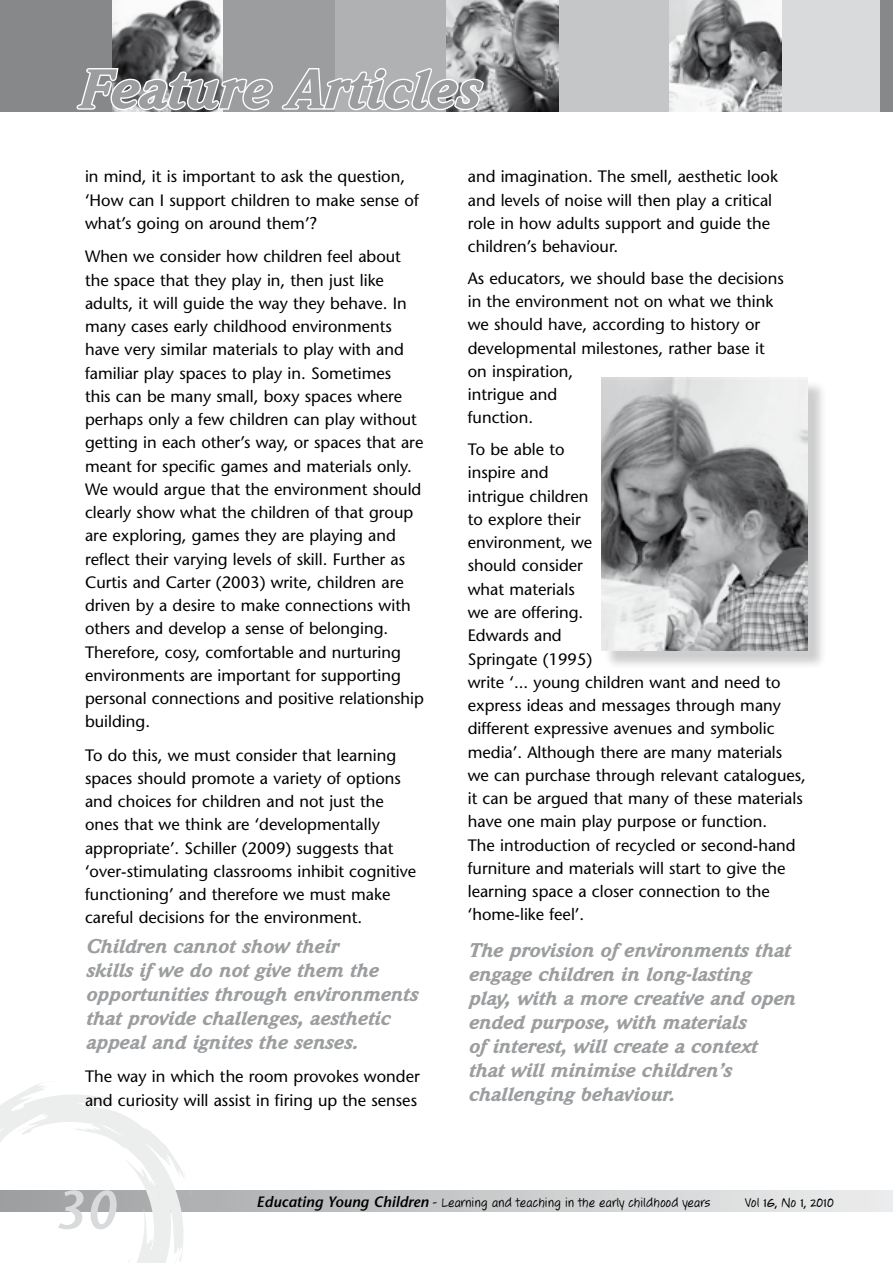
<style>
.page{position:relative;width:893px;height:1263px;background:#fff}
.page>*{position:absolute;margin:0;border:0;box-sizing:border-box;transform-origin:0 0}
.t1{font:italic 600 54px "Stone Sans";color:#d9dadb}
.t2{font:italic 900 19.5px/24px "Weidemann";color:#9b9d9f}
.t3{font:16.5px/23.2px "Stone Sans";color:#000}
.t4{font:15px "Jotting";color:#000}
.s1{font-family:"Stone Sans";font-weight:600;font-style:italic}
</style>
<div class="page">
<img style="left:112px;top:0;width:111px;height:112px">
<div style="left:0;top:0;width:112px;height:112px;background:#87888a"></div>
<div style="left:223px;top:0;width:112px;height:112px;background:#9b9d9f"></div>
<div style="left:335px;top:0;width:111px;height:112px;background:#b0b1b3"></div>
<div style="left:558px;top:0;width:112px;height:112px;background:#c5c6c7"></div>
<div style="left:781px;top:0;width:112px;height:112px;background:#d9dadb"></div>
<svg style="left:191px;top:1191px;width:702px;height:21px;background:#cdcecf"></svg>
<svg style="left:0;top:1083px;width:191px;height:180px"></svg>
<img style="left:446px;top:0;width:112px;height:112px">
<img style="left:670px;top:0;width:111px;height:112px">
<svg style="left:77px;top:68px;width:196px;height:42px"></svg>
<svg style="left:282px;top:68px;width:202px;height:42px"></svg>
<div style="left:880px;top:0;width:13px;height:112px;background:#87888a"></div>
<div style="left:603px;top:379px;width:223px;height:290px;background:#000;opacity:.2"></div>
<img style="left:601px;top:377px;width:207px;height:274px">
<p class="t3" style="left:85px;top:165px;width:335px">in mind, it is important to ask the question, ‘How can I support children to make sense of what’s going on around them’?</p>
<p class="t3" style="left:85px;top:245px;width:340px">When we consider how children feel about the space that they play in, then just like adults, it will guide the way they behave. In many cases early childhood environments have very similar materials to play with and familiar play spaces to play in. Sometimes<br>this can be many small, boxy spaces where perhaps only a few children can play without getting in each other’s way, or spaces that are meant for specific games and materials only.<br>We would argue that the environment should clearly show what the children of that group are exploring, games they are playing and reflect their varying levels of skill. Further as Curtis and Carter (2003) write, children are driven by a desire to make connections with others and develop a sense of belonging.<br>Therefore, cosy, comfortable and nurturing environments are important for supporting personal connections and positive relationship building.</p>
<p class="t3" style="left:85px;top:743px;width:333px">To do this, we must consider that learning spaces should promote a variety of options and choices for children and not just the ones that we think are ‘developmentally appropriate’. Schiller (2009) suggests that ‘over-stimulating classrooms inhibit cognitive functioning’ and therefore we must make careful decisions for the environment.</p>
<p class="t2" style="left:85px;top:934px;width:333px">Children cannot show their<br>skills if we do not give them the opportunities through environments that provide challenges, aesthetic appeal and ignites the senses.</p>
<p class="t3" style="left:85px;top:1065px;width:336px">The way in which the room provokes wonder and curiosity will assist in firing up the senses</p>
<p class="t3" style="left:468px;top:165px;width:312px">and imagination. The smell, aesthetic look and levels of noise will then play a critical role in how adults support and guide the children’s behaviour.</p>
<p class="t3" style="left:468px;top:267px;width:318px">As educators, we should base the decisions in the environment not on what we think we should have, according to history or developmental milestones, rather base it on inspiration,<br>intrigue and<br>function.</p>
<p class="t3" style="left:468px;top:438px;width:340px">To be able to<br>inspire and<br>intrigue children<br>to explore their<br>environment, we<br>should consider<br>what materials<br>we are offering.<br>Edwards and<br>Springate (1995)<br>write ‘... young children want and need to express ideas and messages through many different expressive avenues and symbolic media’. Although there are many materials we can purchase through relevant catalogues, it can be argued that many of these materials have one main play purpose or function.<br>The introduction of recycled or second‑hand furniture and materials will start to give the learning space a closer connection to the ‘home‑like feel’.</p>
<p class="t2" style="left:468px;top:938px;width:328px">The provision of environments that engage children in long‑lasting play, with a more creative and open ended purpose, with materials<br>of interest, will create a context that will minimise children’s challenging behaviour.</p>
<h1 class="t1" style="left:54px;top:1177px;width:63px">30</h1>
<p class="t4" style="left:257px;top:1195px;width:455px"><span class="s1">Educating Young Children</span> - Learning and teaching in the early childhood years</p>
<p class="t4" style="left:745px;top:1195px;width:91px">Vol 16, No 1, 2010</p>
</div>
